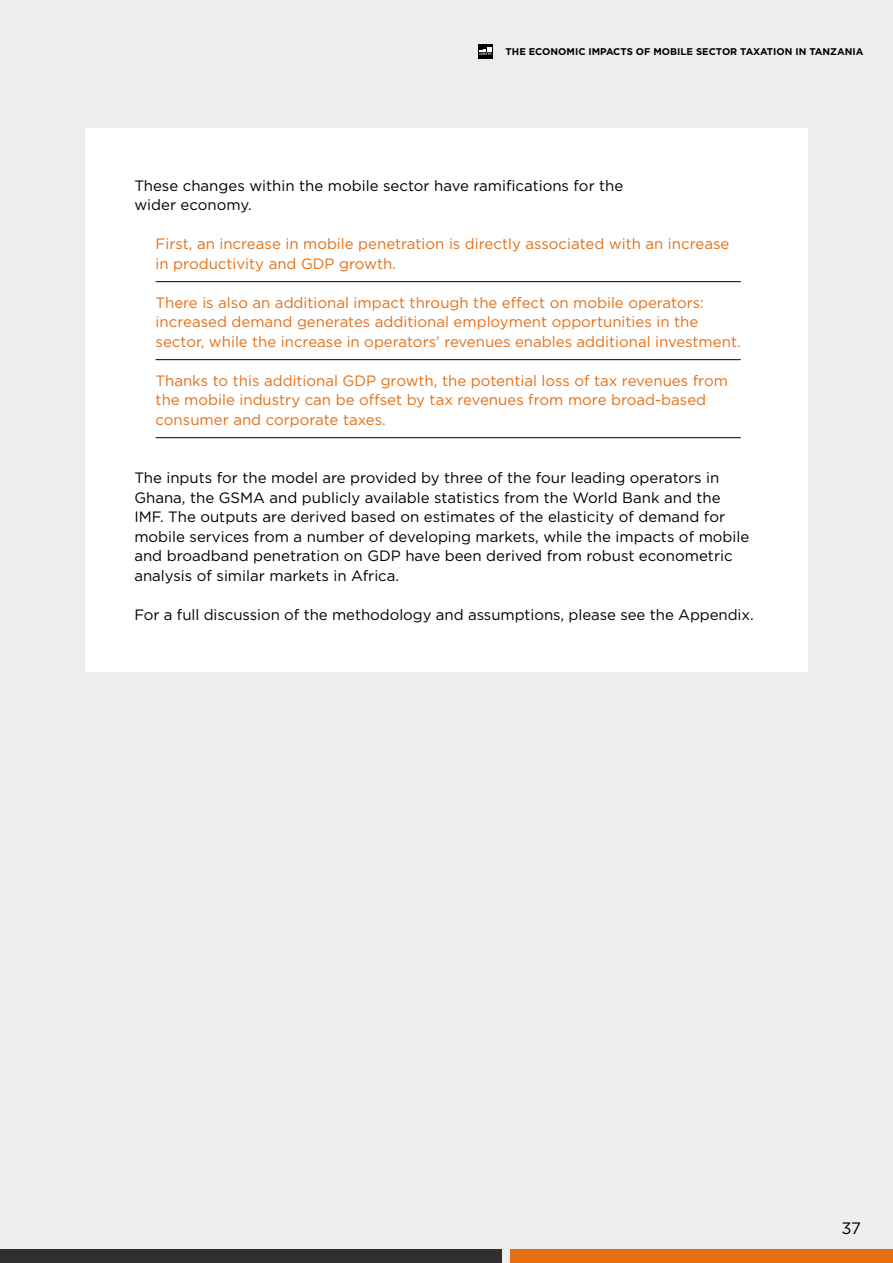
<style>
.page{position:relative;width:893px;height:1263px;background:#ededed}
.page>*{position:absolute;margin:0;border:0;box-sizing:border-box;transform-origin:0 0}
.t1{font:16.5px "Gotham";color:#000}
.t2{font:15px/19.5px "Gotham";color:#000}
.t3{font:15px/19.5px "Gotham";color:#e56f15}
.t4{font:700 9.75px "Gotham";color:#000}
</style>
<div class="page">
<div style="left:478px;top:45px;width:15px;height:14px;background:#000"></div>
<svg style="left:479px;top:48px;width:14px;height:7px"></svg>
<div style="left:85px;top:128px;width:723px;height:544px;background:#fff"></div>
<div style="left:0;top:1249px;width:502px;height:14px;background:#302f30"></div>
<div style="left:510px;top:1249px;width:383px;height:14px;background:#e56f15"></div>
<hr style="left:156px;top:281px;width:585px;height:1px;background:#000">
<hr style="left:156px;top:359px;width:585px;height:1px;background:#000">
<hr style="left:156px;top:437px;width:585px;height:1px;background:#000">
<p class="t4" style="left:506px;top:45px;width:359px">THE ECONOMIC IMPACTS OF MOBILE SECTOR T XATIO IN TANZANIA</p>
<p class="t4" style="left:510px;top:45px;width:325px">DIGITAL INCLUSION AND MOBILE SECTOR TAXATION IN GHANA</p>
<p class="t2" style="left:134px;top:175px;width:491px">These changes within the mobile sector have ramifications for the wider economy.</p>
<p class="t3" style="left:156px;top:234px;width:575px">First, an increase in mobile penetration is directly associated with an increase in productivity and GDP growth.</p>
<p class="t3" style="left:156px;top:292px;width:587px">There is also an additional impact through the effect on mobile operators: increased demand generates additional employment opportunities in the sector, while the increase in operators’ revenues enables additional investment.</p>
<p class="t3" style="left:156px;top:370px;width:574px">Thanks to this additional GDP growth, the potential loss of tax revenues from the mobile industry can be offset by tax revenues from more broad-based consumer and corporate taxes.</p>
<p class="t2" style="left:134px;top:468px;width:616px">The inputs for the model are provided by three of the four leading operators in Ghana, the GSMA and publicly available statistics from the World Bank and the IMF. The outputs are derived based on estimates of the elasticity of demand for mobile services from a number of developing markets, while the impacts of mobile and broadband penetration on GDP have been derived from robust econometric analysis of similar markets in Africa.</p>
<p class="t2" style="left:134px;top:604px;width:621px">For a full discussion of the methodology and assumptions, please see the Appendix.</p>
<p class="t1" style="left:841px;top:1217px;width:21px">37</p>
</div>
